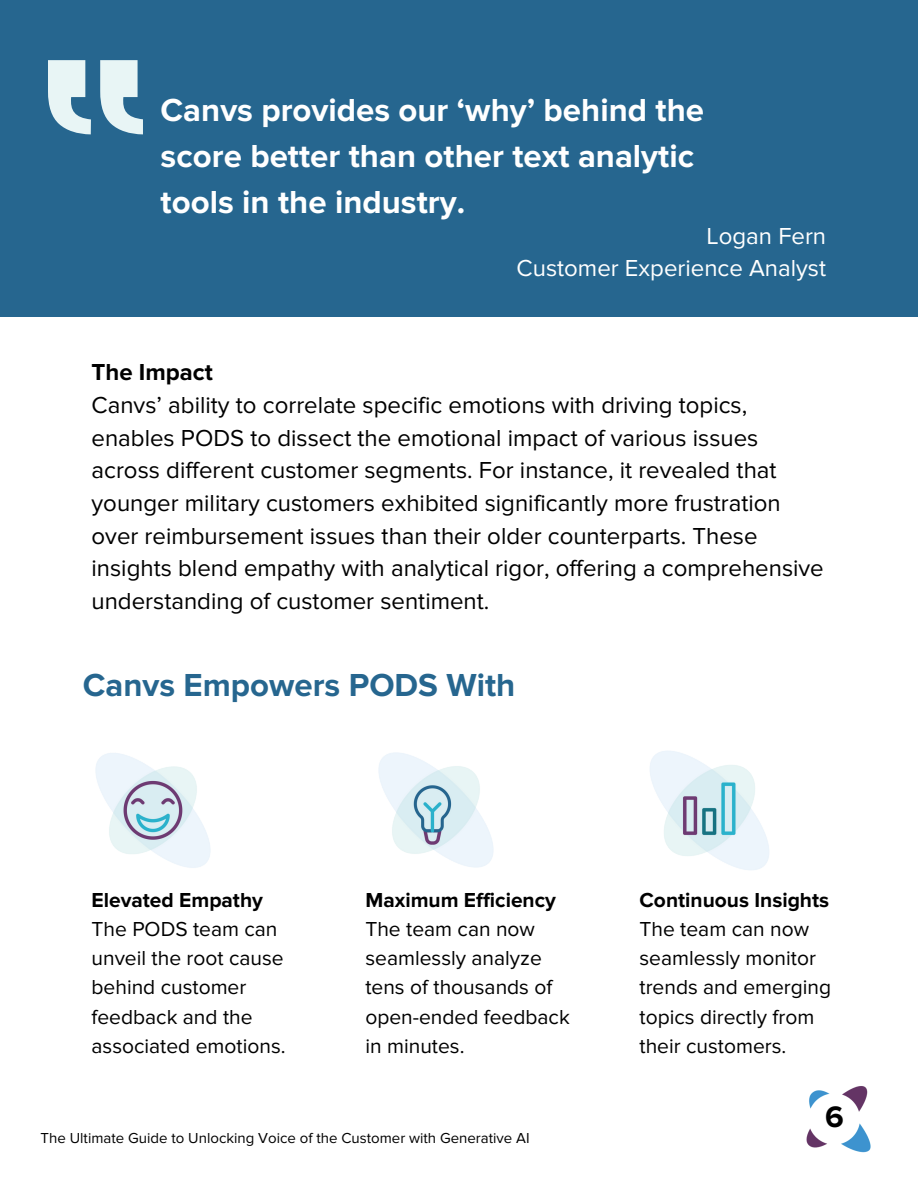
<style>
.page{position:relative;width:918px;height:1188px;background:#fff}
.page>*{position:absolute;margin:0;border:0;box-sizing:border-box;transform-origin:0 0}
.t1{font:700 33px/46.2px "Proxima Nova";color:#fff}
.t2{font:700 33px "Proxima Nova";color:#26668f}
.t3{font:700 30.75px "Proxima Nova";color:#000}
.t4{font:24px/32.7px "Proxima Nova";color:#000}
.t5{font:24px/32.7px "Proxima Nova";color:#fff;text-align:right}
.t6{font:21px/29.2px "Proxima Nova";color:#000}
.t7{font:15px "Proxima Nova";color:#000}
.s1{font-weight:700}
</style>
<div class="page">
<div style="left:0;top:0;width:918px;height:316px;background:#26668f"></div>
<svg style="left:48px;top:60px;width:94px;height:74px"></svg>
<img style="left:806px;top:1086px;width:65px;height:67px">
<img style="left:95px;top:753px;width:116px;height:115px">
<img style="left:378px;top:752px;width:116px;height:116px">
<img style="left:650px;top:751px;width:119px;height:119px">
<p class="t1" style="left:161px;top:88px;width:545px">Canvs provides our ‘why’ behind the score better than other text analytic tools in the industry.</p>
<h1 class="t5" style="left:517px;top:220px;width:311px">Logan Fern<br>Customer Experience Analyst</h1>
<h2 class="t4" style="left:92px;top:357px;width:734px"><span class="s1">The Impact<br></span>Canvs’ ability to correlate specific emotions with driving topics, enables PODS to dissect the emotional impact of various issues across different customer segments. For instance, it revealed that younger military customers exhibited significantly more frustration over reimbursement issues than their older counterparts. These insights blend empathy with analytical rigor, offering a comprehensive understanding of customer sentiment.</h2>
<p class="t2" style="left:83px;top:666px;width:434px">Canvs Empowers PODS With</p>
<h2 class="t6" style="left:92px;top:885px;width:196px"><span class="s1">Elevated Empathy<br></span>The PODS team can unveil the root cause behind customer feedback and the associated emotions.</h2>
<h1 class="t6" style="left:365px;top:885px;width:206px"><span class="s1">Maximum Efficiency<br></span>The team can now seamlessly analyze tens of thousands of open-ended feedback in minutes.</h1>
<p class="t6" style="left:640px;top:885px;width:193px"><span class="s1">Continuous Insights<br></span>The team can now seamlessly monitor trends and emerging topics directly from their customers.</p>
<p class="t7" style="left:41px;top:1130px;width:491px">The Ultimate Guide to Unlocking Voice of the Customer with Generative AI</p>
<h3 class="t3" style="left:825px;top:1098px;width:20px">6</h3>
</div>
